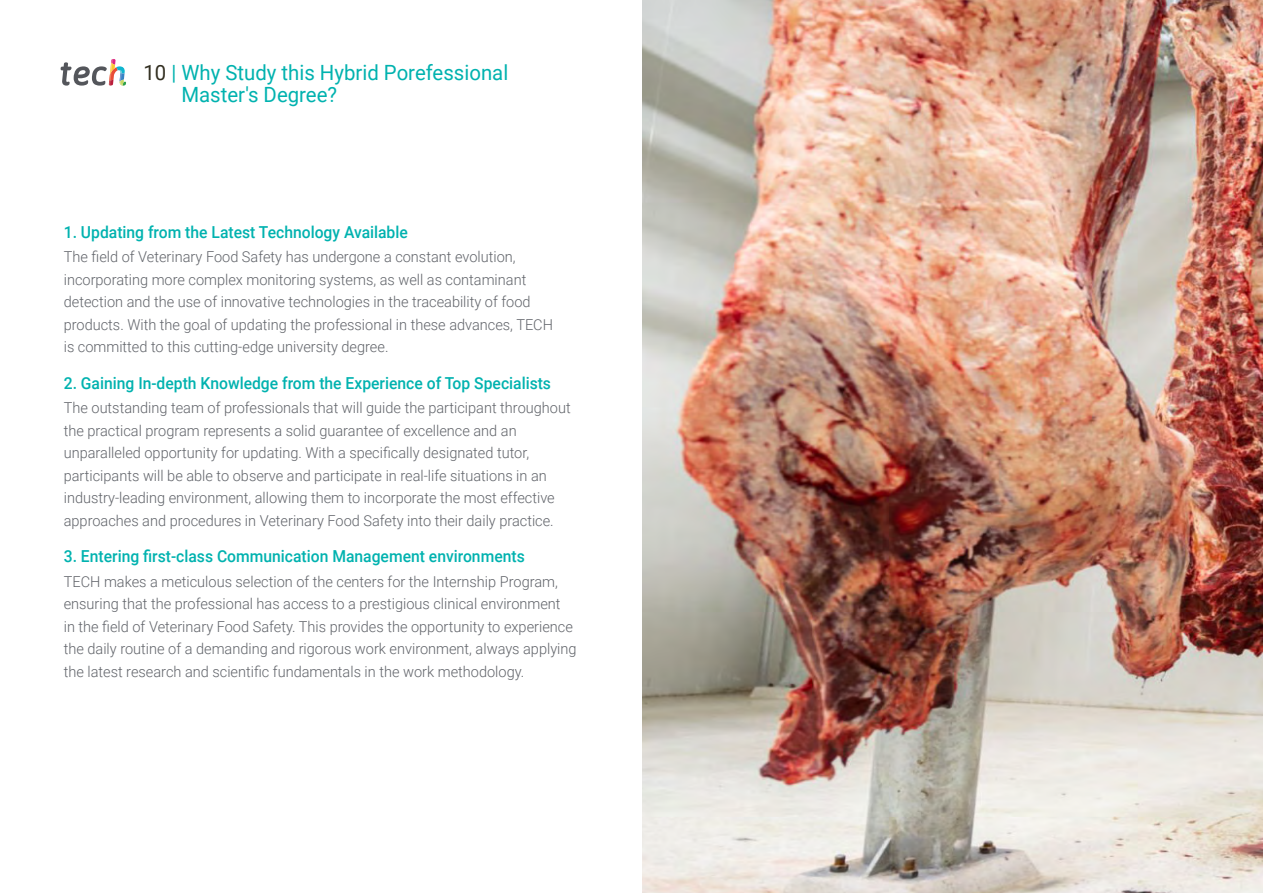
<style>
.page{position:relative;width:1263px;height:893px;background:#fff}
.page>*{position:absolute;margin:0;border:0;box-sizing:border-box;transform-origin:0 0}
.t1{font:21px/22.5px "Roboto";color:#00b2af}
.t2{font:500 16.5px "Roboto";color:#00b2af;scale:.95 1}
.t3{font:300 15px/22.5px "Roboto";color:#61646a}
.s1{color:#312e20}
</style>
<div class="page">
<img style="left:642px;top:0;width:621px;height:893px">
<svg style="left:61px;top:59px;width:65px;height:27px"></svg>
<h1 class="t1" style="left:181px;top:60px;width:328px;text-indent:-38px"><span class="s1">10</span> | Why Study this Hybrid Porefessional<br>Master's Degree?</h1>
<p class="t2" style="left:64px;top:220px;width:364px">1. Updating from the Latest Technology Available</p>
<p class="t3" style="left:64px;top:245px;width:491px">The field of Veterinary Food Safety has undergone a constant evolution, incorporating more complex monitoring systems, as well as contaminant detection and the use of innovative technologies in the traceability of food products. With the goal of updating the professional in these advances, TECH is committed to this cutting-edge university degree.</p>
<p class="t2" style="left:64px;top:371px;width:514px">2. Gaining In-depth Knowledge from the Experience of Top Specialists</p>
<p class="t3" style="left:64px;top:396px;width:508px">The outstanding team of professionals that will guide the participant throughout the practical program represents a solid guarantee of excellence and an unparalleled opportunity for updating. With a specifically designated tutor, participants will be able to observe and participate in real-life situations in an industry-leading environment, allowing them to incorporate the most effective approaches and procedures in Veterinary Food Safety into their daily practice.</p>
<p class="t2" style="left:64px;top:545px;width:487px">3. Entering first-class Communication Management environments</p>
<p class="t3" style="left:64px;top:569px;width:514px">TECH makes a meticulous selection of the centers for the Internship Program, ensuring that the professional has access to a prestigious clinical environment<br>in the field of Veterinary Food Safety. This provides the opportunity to experience the daily routine of a demanding and rigorous work environment, always applying the latest research and scientific fundamentals in the work methodology.</p>
</div>
